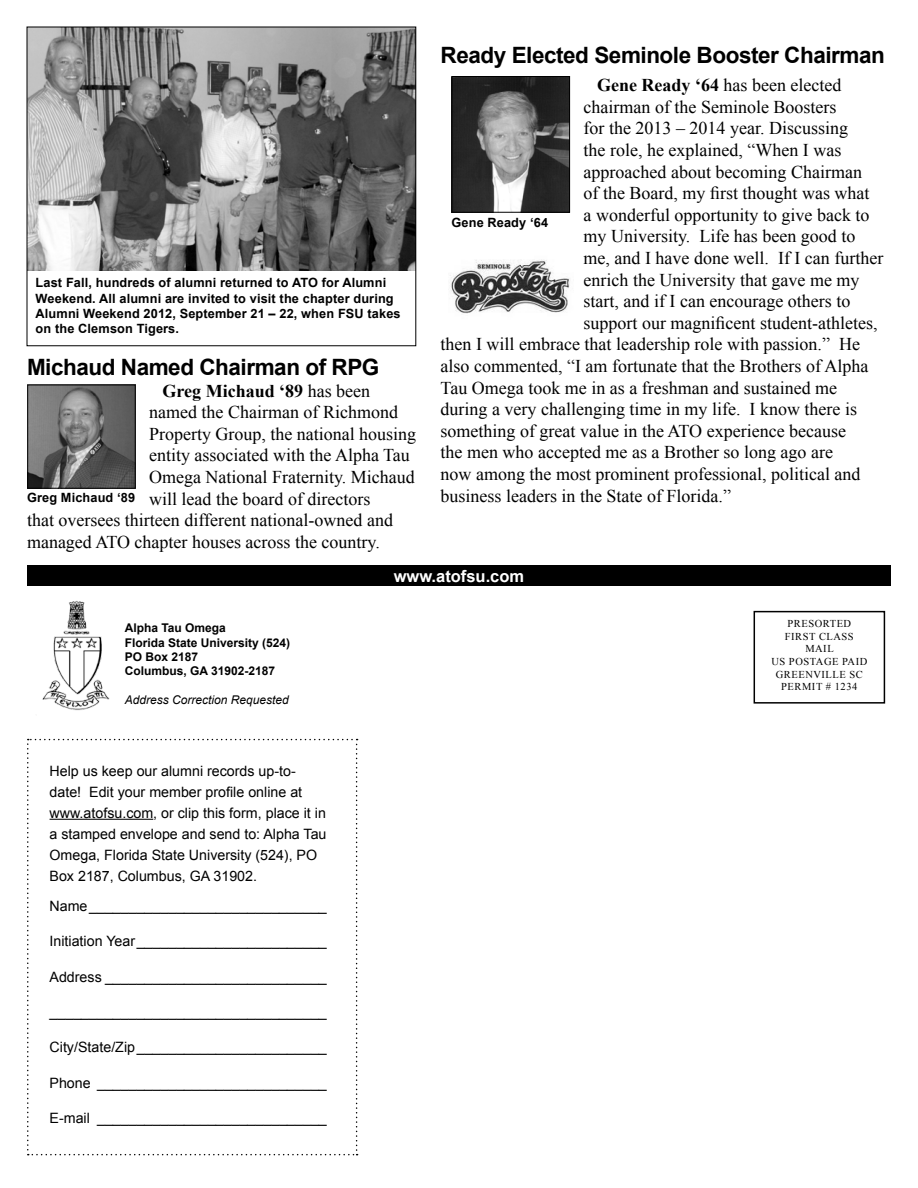
<style>
.page{position:relative;width:918px;height:1188px;background:#fff}
.page>*{position:absolute;margin:0;border:0;box-sizing:border-box;transform-origin:0 0}
.t1{font:700 22.5px "Arial";letter-spacing:-.02em;color:#000}
.t2{font:18px "Times New Roman";color:#000}
.t3{font:700 18px "Times New Roman";color:#000}
.t4{font:700 16.5px "Arial";color:#fff}
.t5{font:14.25px/21px "Arial";color:#000}
.t6{font:700 12.75px/15.3px "Arial";letter-spacing:.01em;color:#000}
.t7{font:700 12px/14.4px "Arial";color:#000}
.t8{font:italic 12px "Arial";color:#000}
.t9{font:10.5px/12.6px "Times New Roman";letter-spacing:.05em;color:#000;text-align:center}
.s1{font-weight:400}
.s2{font-weight:700}
</style>
<div class="page">
<div style="left:27px;top:566px;width:864px;height:20px;background:#000"></div>
<div style="left:754px;top:611px;width:131px;height:93px;border:2px solid #000"></div>
<svg style="left:27px;top:739px;width:331px;height:416px"></svg>
<hr style="left:50px;top:819px;width:103px;height:1px;background:#000">
<img style="left:42px;top:601px;width:68px;height:110px">
<img style="left:29px;top:29px;width:385px;height:241px">
<img style="left:450px;top:259px;width:120px;height:55px">
<img style="left:29px;top:387px;width:105px;height:100px">
<div style="left:27px;top:385px;width:109px;height:104px;border:1px solid #000"></div>
<img style="left:453px;top:78px;width:115px;height:133px">
<div style="left:451px;top:76px;width:119px;height:137px;border:1px solid #000"></div>
<p class="t6" style="left:36px;top:276px;width:367px">Last Fall, hundreds of alumni returned to ATO for Alumni Weekend. All alumni are invited to visit the chapter during Alumni Weekend 2012, September 21 – 22, when FSU takes on the Clemson Tigers.</p>
<p class="t1" style="left:27px;top:352px;width:354px">Michaud Named Chairman of RPG</p>
<p class="t3" style="left:163px;top:378px;width:209px">Greg Michaud ‘89 <span class="s1">has been</span></p>
<p class="t2" style="left:149px;top:400px;width:250px">named the Chairman of Richmond</p>
<p class="t2" style="left:149px;top:422px;width:269px">Property Group, the national housing</p>
<p class="t2" style="left:149px;top:443px;width:262px">entity associated with the Alpha Tau</p>
<p class="t2" style="left:149px;top:465px;width:267px">Omega National Fraternity. Michaud</p>
<p class="t2" style="left:149px;top:487px;width:223px">will lead the board of directors</p>
<p class="t2" style="left:27px;top:508px;width:368px">that oversees thirteen different national-owned and</p>
<p class="t2" style="left:27px;top:530px;width:354px">managed ATO chapter houses across the country.</p>
<p class="t6" style="left:27px;top:490px;width:110px">Greg Michaud ‘89</p>
<p class="t1" style="left:441px;top:40px;width:446px">Ready Elected Seminole Booster Chairman</p>
<p class="t2" style="left:597px;top:73px;width:246px"><span class="s2">Gene Ready ‘64</span> has been elected</p>
<p class="t2" style="left:584px;top:95px;width:254px">chairman of the Seminole Boosters</p>
<p class="t2" style="left:584px;top:116px;width:266px">for the 2013 – 2014 year. Discussing</p>
<p class="t2" style="left:584px;top:138px;width:259px">the role, he explained, “When I was</p>
<p class="t2" style="left:584px;top:160px;width:280px">approached about becoming Chairman</p>
<p class="t2" style="left:584px;top:181px;width:287px">of the Board, my first thought was what</p>
<p class="t2" style="left:584px;top:203px;width:287px">a wonderful opportunity to give back to</p>
<p class="t2" style="left:584px;top:224px;width:273px">my University. Life has been good to</p>
<p class="t2" style="left:584px;top:246px;width:301px">me, and I have done well. If I can further</p>
<p class="t2" style="left:584px;top:268px;width:277px">enrich the University that gave me my</p>
<p class="t2" style="left:584px;top:289px;width:268px">start, and if I can encourage others to</p>
<p class="t2" style="left:584px;top:311px;width:295px">support our magnificent student-athletes,</p>
<p class="t2" style="left:441px;top:332px;width:421px">then I will embrace that leadership role with passion.” He</p>
<p class="t2" style="left:441px;top:354px;width:429px">also commented, “I am fortunate that the Brothers of Alpha</p>
<p class="t2" style="left:441px;top:376px;width:398px">Tau Omega took me in as a freshman and sustained me</p>
<p class="t2" style="left:441px;top:397px;width:418px">during a very challenging time in my life. I know there is</p>
<p class="t2" style="left:441px;top:419px;width:407px">something of great value in the ATO experience because</p>
<p class="t2" style="left:441px;top:440px;width:394px">the men who accepted me as a Brother so long ago are</p>
<p class="t2" style="left:441px;top:462px;width:421px">now among the most prominent professional, political and</p>
<p class="t2" style="left:441px;top:484px;width:292px">business leaders in the State of Florida.”</p>
<p class="t6" style="left:451px;top:215px;width:98px">Gene Ready ‘64</p>
<p class="t7" style="left:125px;top:621px;width:167px">Alpha Tau Omega<br>Florida State University (524)<br>PO Box 2187<br>Columbus, GA 31902-2187</p>
<p class="t8" style="left:125px;top:692px;width:166px">Address Correction Requested</p>
<p class="t5" style="left:50px;top:760px;width:279px">Help us keep our alumni records up-to&shy;date! Edit your member profile online at www.atofsu.com, or clip this form, place it in a stamped envelope and send to: Alpha Tau Omega, Florida State University (524), PO Box 2187, Columbus, GA 31902.</p>
<p class="t5" style="left:50px;top:895px;width:279px">Name______________________________</p>
<p class="t5" style="left:50px;top:931px;width:279px">Initiation Year________________________</p>
<p class="t5" style="left:50px;top:966px;width:279px">Address ____________________________</p>
<p class="t5" style="left:50px;top:1002px;width:279px">___________________________________</p>
<p class="t5" style="left:50px;top:1037px;width:279px">City/State/Zip________________________</p>
<p class="t5" style="left:50px;top:1072px;width:279px">Phone _____________________________</p>
<p class="t5" style="left:50px;top:1108px;width:279px">E-mail _____________________________</p>
<p class="t4" style="left:394px;top:565px;width:132px">www.atofsu.com</p>
<p class="t9" style="left:771px;top:617px;width:97px">PRESORTED<br>FIRST CLASS<br>MAIL<br>US POSTAGE PAID<br>GREENVILLE SC<br>PERMIT # 1234</p>
</div>
